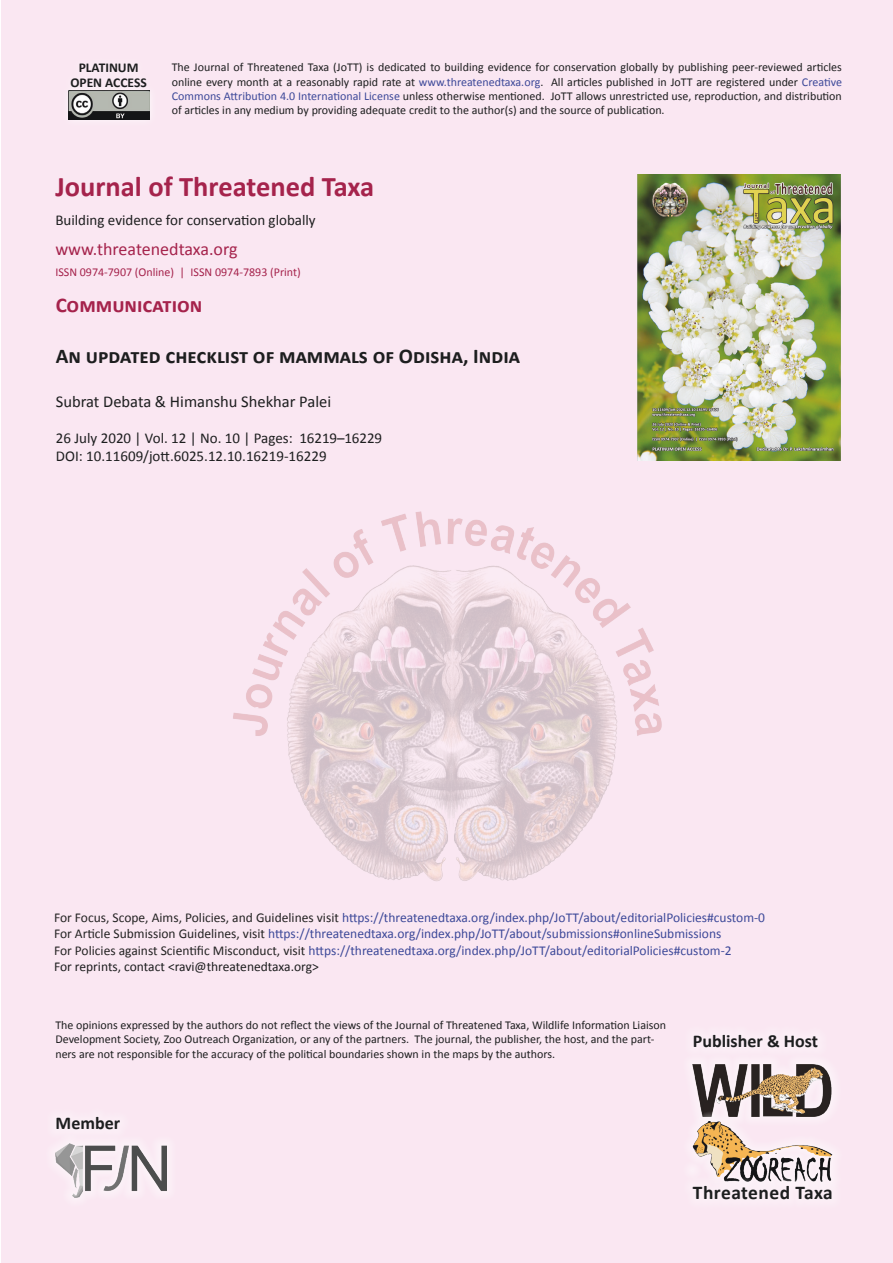
<style>
.page{position:relative;width:893px;height:1263px;background:#fff}
.page>*{position:absolute;margin:0;border:0;box-sizing:border-box;transform-origin:0 0}
.t1{font:28.5px "Calibri Bold 2";color:#a5234c}
.t2{font:700 21px "Calibri";color:#1d1e1f}
.t3{font:700 21px "Calibri";color:#a5234c}
.t4{font:19.5px "Calibri Bold 2";letter-spacing:.02em;color:#1d1e1f}
.t5{font:18px "Calibri";color:#a5234c}
.t6{font:18px "Calibri Bold 2";color:#1d1e1f}
.t7{font:16.5px "Calibri";color:#1d1e1f}
.t8{font:15px/18px "Calibri";color:#1d1e1f}
.t9{font:13.5px/16.5px "Calibri";color:#3d4999}
.t10{font:700 13.5px/14.9px "Calibri";color:#1d1e1f;text-align:center}
.t11{font:12px/14.4px "Calibri";color:#1d1e1f;text-align:justify}
.t12{font:12px "Calibri";color:#a5234c}
.s1{color:#3d4999}
.s2{color:#242323}
.s3{color:#1d1e1f}
</style>
<div class="page">
<div style="left:1px;top:0;width:891px;height:1262px;background:#fae7f2"></div>
<img style="left:637px;top:174px;width:203px;height:286px">
<img style="left:56px;top:1144px;width:110px;height:54px">
<div style="left:46px;top:1107px;width:84px;height:33px;background:#fbecf4"></div>
<div style="left:683px;top:1055px;width:159px;height:72px;background:#faebf4"></div>
<img style="left:693px;top:1065px;width:139px;height:46px">
<svg style="left:692px;top:1111px;width:141px;height:46px"></svg>
<img style="left:693px;top:1121px;width:139px;height:54px">
<div style="left:683px;top:1175px;width:159px;height:34px;background:#fff;opacity:.75"></div>
<div style="left:683px;top:1025px;width:145px;height:32px;background:#fbecf5"></div>
<div style="left:60px;top:83px;width:98px;height:45px;background:#fff;opacity:.75"></div>
<img style="left:68px;top:95px;width:82px;height:24px">
<div style="left:63px;top:55px;width:91px;height:40px;background:#fff;opacity:.75"></div>
<img style="left:233px;top:511px;width:429px;height:370px">
<p class="t10" style="left:70px;top:60px;width:78px">PLATINUM<br>OPEN ACCESS</p>
<p class="t11" style="left:172px;top:60px;width:672px">The Journal of Threatened Taxa (JoTT) is dedicated to building evidence for conservation globally by publishing peer-reviewed articles online every month at a reasonably rapid rate at <span class="s1">www.threatenedtaxa.org</span>. All articles published in JoTT are registered under <span class="s1">Creative Commons Attribution 4.0 International License</span> unless otherwise mentioned. JoTT allows unrestricted use, reproduction, and distribution of articles in any medium by providing adequate credit to the author(s) and the source of publication.</p>
<h1 class="t1" style="left:55px;top:168px;width:320px">Journal of Threatened Taxa</h1>
<p class="t8" style="left:55px;top:211px;width:262px">Building evidence for conservation globally</p>
<h3 class="t5" style="left:55px;top:238px;width:184px">www.threatenedtaxa.org</h3>
<p class="t12" style="left:55px;top:264px;width:247px">ISSN 0974-7907 (Online) | ISSN 0974-7893 (Print)</p>
<h2 class="t3" style="left:56px;top:292px;width:148px">Communication</h2>
<h2 class="t2" style="left:56px;top:342px;width:466px">An updated checklist of mammals of Odisha, India</h2>
<h3 class="t7" style="left:56px;top:391px;width:277px">Subrat Debata &amp; Himanshu Shekhar Palei</h3>
<p class="t8" style="left:56px;top:429px;width:328px">26 July 2020 | Vol. 12 | No. 10 | Pages: 16219–16229<br>DOI: 10.11609/jott.6025.12.10.16219-16229</p>
<p class="t9" style="left:54px;top:909px;width:713px"><span class="s2">For Focus, Scope, Aims, Policies, and Guidelines visit</span> https://threatenedtaxa.org/index.php/JoTT/about/editorialPolicies#custom-0<br><span class="s2">For Article Submission Guidelines, visit</span> https://threatenedtaxa.org/index.php/JoTT/about/submissions#onlineSubmissions<br><span class="s2">For Policies against Scientific Misconduct, visit</span> https://threatenedtaxa.org/index.php/JoTT/about/editorialPolicies#custom-2<br><span class="s3">For reprints, contact &lt;ravi@threatenedtaxa.org&gt;</span></p>
<p class="t11" style="left:55px;top:1018px;width:612px;text-align:left">The opinions expressed by the authors do not reflect the views of the Journal of Threatened Taxa, Wildlife Information Liaison<br>Development Society, Zoo Outreach Organization, or any of the partners. The journal, the publisher, the host, and the part&shy;ners are not responsible for the accuracy of the political boundaries shown in the maps by the authors.</p>
<h3 class="t6" style="left:56px;top:1112px;width:66px">Member</h3>
<h3 class="t6" style="left:693px;top:1029px;width:127px">Publisher &amp; Host</h3>
<h3 class="t4" style="left:693px;top:1180px;width:142px">Threatened Taxa</h3>
</div>
